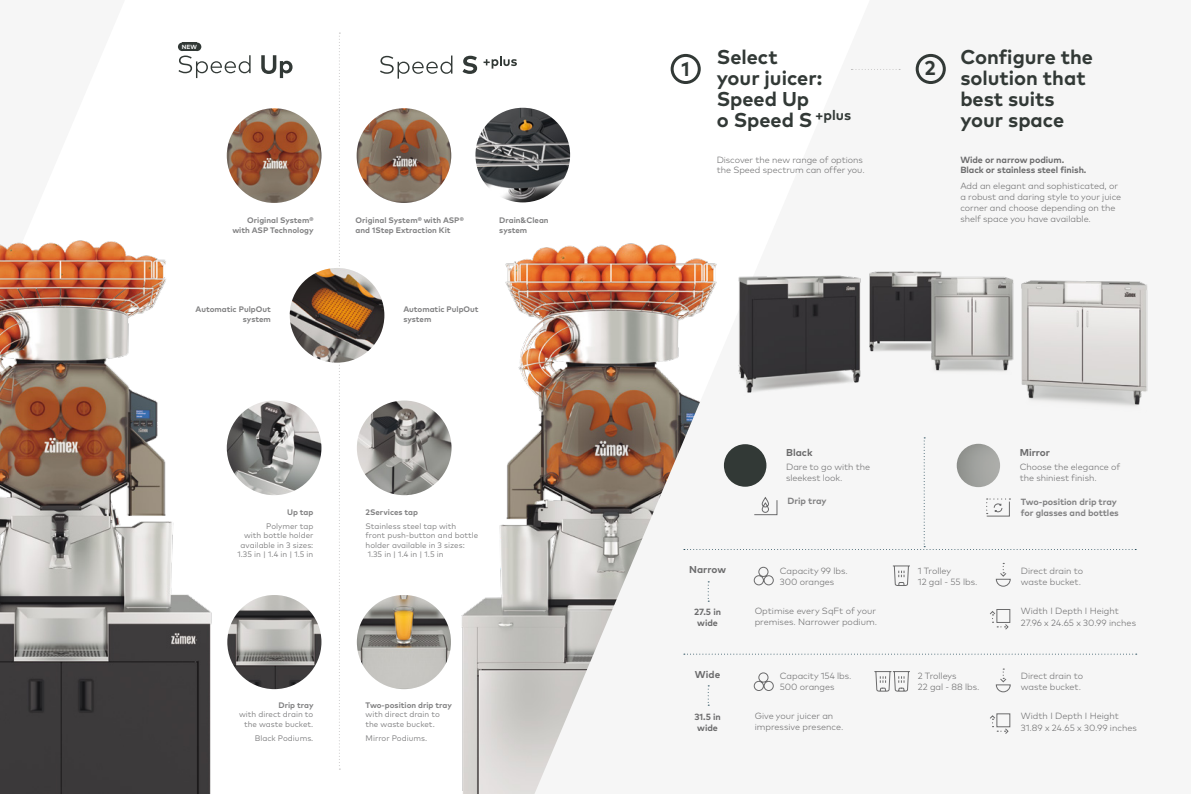
<style>
.page{position:relative;width:1191px;height:794px;background:#fff}
.page>*{position:absolute;margin:0;border:0;box-sizing:border-box;transform-origin:0 0}
.t1{font:700 20px/21px "Mark Pro";color:#323936}
.t2{font:700 10px "Mark Pro";color:#6b6b6c}
.t3{font:300 9px/10.8px "Mark Pro";letter-spacing:-.005em;color:#6b6b6c}
.t4{font:700 9px/10.8px "Mark Pro";letter-spacing:-.005em;color:#6b6b6c;text-align:center}
.t5{font:700 9px/10.8px "Mark Pro";letter-spacing:-.005em;color:#818182}
.t6{font:8px/9.6px "Mark Pro";color:#818182}
.t7{font:700 8px/9.6px "Mark Pro";color:#818182}
.t8{font:700 6px "Mark Pro";color:#fff}
</style>
<div class="page">
<img style="left:371px;top:197px;width:163px;height:597px">
<svg style="left:534px;top:53px;width:604px;height:741px;fill:#f6f6f6"></svg>
<img style="left:0;top:193px;width:325px;height:601px">
<svg style="left:380px;top:56px;width:72px;height:23px"></svg>
<svg style="left:462px;top:56px;width:15px;height:18px"></svg>
<svg style="left:483px;top:56px;width:34px;height:13px"></svg>
<svg style="left:851px;top:69px;width:49px;height:1px"></svg>
<img style="left:357px;top:400px;width:94px;height:95px;border-radius:47px">
<img style="left:227px;top:400px;width:94px;height:95px;border-radius:47px">
<svg style="left:178px;top:55px;width:73px;height:23px"></svg>
<svg style="left:261px;top:55px;width:31px;height:23px"></svg>
<div style="left:178px;top:43px;width:8px;height:8px;background:#323936;border-radius:50%"></div>
<div style="left:193px;top:43px;width:8px;height:8px;background:#323936;border-radius:50%"></div>
<div style="left:182px;top:43px;width:15px;height:8px;background:#323936"></div>
<div style="left:670px;top:54px;width:30px;height:30px;border:3px solid #323936;border-radius:50%"></div>
<div style="left:915px;top:54px;width:30px;height:30px;border:3px solid #323936;border-radius:50%"></div>
<img style="left:356px;top:108px;width:95px;height:95px;border-radius:47px">
<img style="left:227px;top:108px;width:94px;height:95px;border-radius:47px">
<svg style="left:339px;top:33px;width:1px;height:736px"></svg>
<div style="left:365px;top:701px;width:97px;height:60px;background:#fff"></div>
<div style="left:217px;top:701px;width:96px;height:77px;background:#fff"></div>
<img style="left:227px;top:595px;width:94px;height:94px;border-radius:47px">
<img style="left:357px;top:595px;width:94px;height:94px;border-radius:47px">
<img style="left:475px;top:108px;width:95px;height:94px;border-radius:47px">
<img style="left:290px;top:268px;width:94px;height:95px;border-radius:47px">
<img style="left:728px;top:191px;width:420px;height:235px">
<svg style="left:707px;top:581px;width:2px;height:20px"></svg>
<svg style="left:707px;top:685px;width:2px;height:20px"></svg>
<svg style="left:684px;top:653px;width:452px;height:1px"></svg>
<div style="left:684px;top:437px;width:452px;height:113px;background:#f6f6f6"></div>
<div style="left:724px;top:444px;width:42px;height:43px;background:#323936;border-radius:50%"></div>
<img style="left:956px;top:444px;width:44px;height:43px;border-radius:22px">
<svg style="left:753px;top:566px;width:21px;height:19px"></svg>
<svg style="left:995px;top:563px;width:16px;height:24px"></svg>
<svg style="left:753px;top:672px;width:21px;height:19px"></svg>
<svg style="left:995px;top:668px;width:16px;height:24px"></svg>
<svg style="left:892px;top:565px;width:18px;height:48px"></svg>
<svg style="left:873px;top:671px;width:37px;height:48px"></svg>
<div style="left:996px;top:713px;width:14px;height:14px;border:1px solid #6b6b6c"></div>
<svg style="left:989px;top:715px;width:20px;height:19px"></svg>
<div style="left:996px;top:609px;width:14px;height:14px;border:1px solid #6b6b6c"></div>
<svg style="left:989px;top:610px;width:20px;height:20px"></svg>
<p class="t8" style="left:182px;top:42px;width:17px">NEW</p>
<p class="t7" style="left:232px;top:215px;width:83px;text-align:right">Original System® with ASP Technology</p>
<p class="t7" style="left:356px;top:215px;width:110px">Original System® with ASP® and 1Step Extraction Kit</p>
<p class="t7" style="left:499px;top:215px;width:51px">Drain&amp;Clean system</p>
<h1 class="t1" style="left:716px;top:45px;width:136px">Select<br>your juicer:<br>Speed Up<br>o Speed S <sup>+plus</sup></h1>
<h1 class="t1" style="left:681px;top:57px;width:10px">1</h1>
<h1 class="t1" style="left:924px;top:56px;width:13px">2</h1>
<p class="t3" style="left:716px;top:153px;width:149px">Discover the new range of options the Speed spectrum can offer you.</p>
<h1 class="t1" style="left:960px;top:45px;width:134px">Configure the solution that best suits your space</h1>
<p class="t4" style="left:960px;top:153px;width:128px;text-align:left">Wide or narrow podium.<br>Black or stainless steel finish.</p>
<p class="t3" style="left:960px;top:180px;width:162px">Add an elegant and sophisticated, or a robust and daring style to your juice corner and choose depending on the shelf space you have available.</p>
<p class="t7" style="left:195px;top:304px;width:77px;text-align:right">Automatic PulpOut system</p>
<p class="t7" style="left:403px;top:304px;width:77px">Automatic PulpOut system</p>
<p class="t2" style="left:786px;top:445px;width:28px">Black</p>
<p class="t3" style="left:786px;top:461px;width:86px">Dare to go with the sleekest look.</p>
<p class="t2" style="left:1019px;top:445px;width:32px">Mirror</p>
<p class="t3" style="left:1019px;top:461px;width:102px">Choose the elegance of the shiniest finish.</p>
<p class="t7" style="left:287px;top:506px;width:28px">Up tap</p>
<p class="t6" style="left:237px;top:520px;width:77px;text-align:right">Polymer tap<br>with bottle holder available in 3 sizes:<br>1.35 in | 1.4 in | 1.5 in</p>
<p class="t7" style="left:365px;top:506px;width:54px">2Services tap</p>
<p class="t6" style="left:365px;top:520px;width:114px">Stainless steel tap with<br>front push-button and bottle holder available in 3 sizes:<br>1.35 in | 1.4 in | 1.5 in</p>
<p class="t5" style="left:787px;top:495px;width:40px">Drip tray</p>
<p class="t5" style="left:1020px;top:496px;width:99px">Two-position drip tray for glasses and bottles</p>
<p class="t2" style="left:689px;top:562px;width:38px">Narrow</p>
<p class="t4" style="left:694px;top:606px;width:28px">27.5 in wide</p>
<p class="t3" style="left:780px;top:564px;width:69px">Capacity 99 lbs.<br>300 oranges</p>
<p class="t3" style="left:1020px;top:564px;width:64px">Direct drain to waste bucket.</p>
<p class="t3" style="left:918px;top:564px;width:61px">1 Trolley<br>12 gal - 55 lbs.</p>
<p class="t3" style="left:754px;top:605px;width:124px">Optimise every SqFt of your premises. Narrower podium.</p>
<p class="t3" style="left:1020px;top:604px;width:117px;line-height:12px">Width I Depth I Height<br>27.96 x 24.65 x 30.99 inches</p>
<p class="t7" style="left:278px;top:699px;width:36px">Drip tray</p>
<p class="t6" style="left:239px;top:709px;width:76px;text-align:right">with direct drain to the waste bucket.</p>
<p class="t6" style="left:255px;top:732px;width:60px">Black Podiums.</p>
<p class="t7" style="left:365px;top:699px;width:88px">Two-position drip tray</p>
<p class="t6" style="left:365px;top:709px;width:76px">with direct drain to the waste bucket.</p>
<p class="t6" style="left:365px;top:732px;width:63px">Mirror Podiums.</p>
<p class="t2" style="left:695px;top:667px;width:27px">Wide</p>
<p class="t4" style="left:694px;top:710px;width:28px">31.5 in wide</p>
<p class="t3" style="left:780px;top:670px;width:73px">Capacity 154 lbs.<br>500 oranges</p>
<p class="t3" style="left:1020px;top:670px;width:64px">Direct drain to waste bucket.</p>
<p class="t3" style="left:918px;top:670px;width:63px">2 Trolleys<br>22 gal - 88 lbs.</p>
<p class="t3" style="left:754px;top:710px;width:90px">Give your juicer an impressive presence.</p>
<p class="t3" style="left:1020px;top:709px;width:117px;line-height:12px">Width I Depth I Height<br>31.89 x 24.65 x 30.99 inches</p>
</div>
